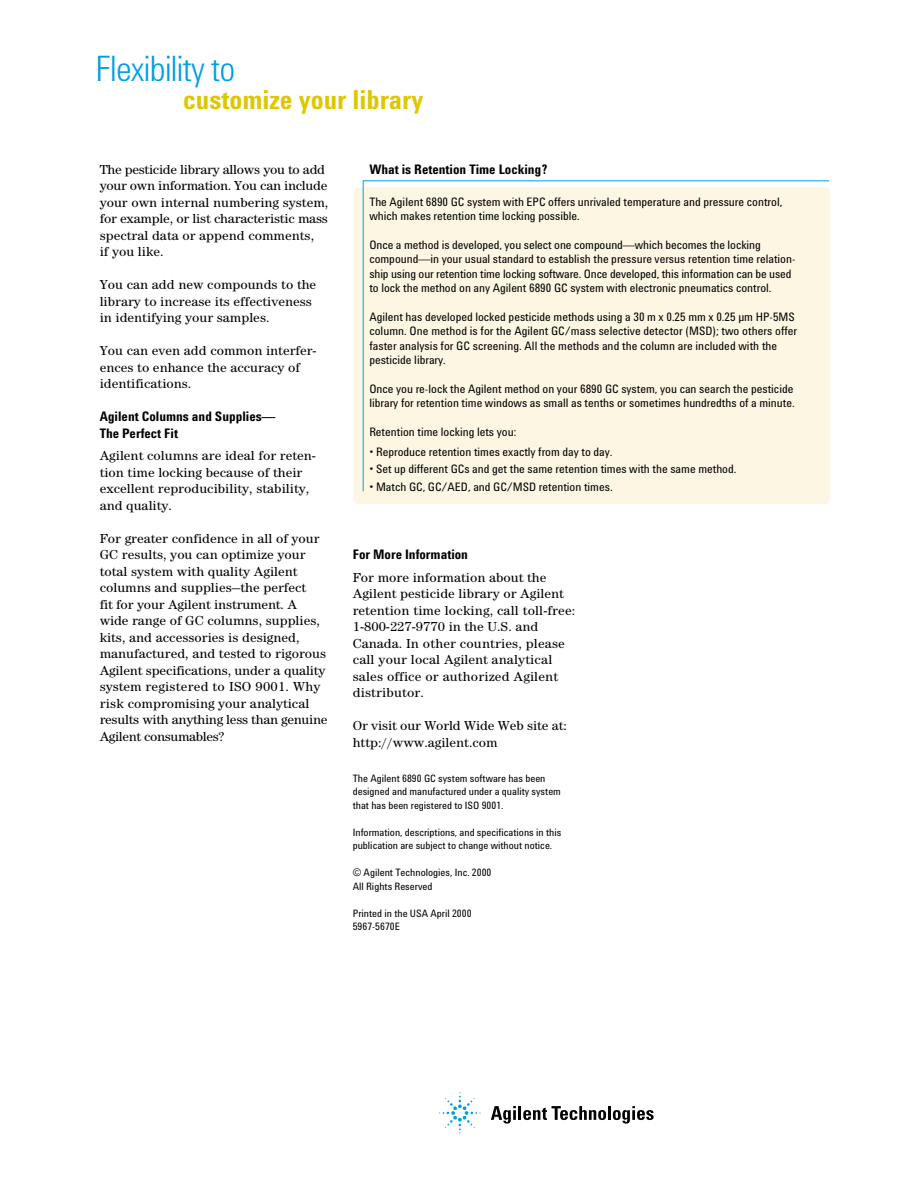
<style>
.page{position:relative;width:918px;height:1188px;background:#fff}
.page>*{position:absolute;margin:0;border:0;box-sizing:border-box;transform-origin:0 0}
.t1{font:300 36px "Agilent Cond";letter-spacing:-.02em;color:#009fe2}
.t2{font:700 27px "Agilent Cond";color:#dfc700}
.t3{font:13.5px/16.5px "Agilent Century ITC";color:#000}
.t4{font:700 13.5px/16.5px "Agilent Cond";color:#000}
.t5{font:12px/14.4px "Agilent Cond";color:#000}
.t6{font:10.5px/13.5px "Agilent Cond";color:#000}
</style>
<div class="page">
<svg style="left:491px;top:1106px;width:115px;height:18px"></svg>
<hr style="left:608px;top:1106px;width:3px;height:14px;background:#000">
<svg style="left:613px;top:1106px;width:41px;height:18px"></svg>
<svg style="left:439px;top:1092px;width:42px;height:42px"></svg>
<div style="left:354px;top:188px;width:476px;height:316px;background:#fcf6e3;border-radius:5px"></div>
<svg style="left:362px;top:180px;width:468px;height:312px"></svg>
<h1 class="t1" style="left:95px;top:55px;width:142px">Flexibility to</h1>
<h2 class="t2" style="left:183px;top:90px;width:242px">customize your library</h2>
<p class="t3" style="left:100px;top:162px;width:230px">The pesticide library allows you to add your own information. You can include your own internal numbering system, for example, or list characteristic mass spectral data or append comments,<br>if you like.</p>
<p class="t3" style="left:100px;top:278px;width:218px">You can add new compounds to the library to increase its effectiveness in identifying your samples.</p>
<p class="t3" style="left:100px;top:344px;width:219px">You can even add common interfer&shy;ences to enhance the accuracy of identifications.</p>
<p class="t4" style="left:100px;top:409px;width:177px">Agilent Columns and Supplies—<br>The Perfect Fit</p>
<p class="t3" style="left:100px;top:449px;width:218px">Agilent columns are ideal for reten&shy;tion time locking because of their excellent reproducibility, stability, and quality.</p>
<p class="t3" style="left:100px;top:531px;width:229px">For greater confidence in all of your GC results, you can optimize your total system with quality Agilent columns and supplies—the perfect<br>fit for your Agilent instrument. A wide range of GC columns, supplies, kits, and accessories is designed, manufactured, and tested to rigorous Agilent specifications, under a quality system registered to ISO 9001. Why risk compromising your analytical results with anything less than genuine Agilent consumables?</p>
<p class="t4" style="left:369px;top:162px;width:180px">What is Retention Time Locking?</p>
<p class="t5" style="left:369px;top:195px;width:414px">The Agilent 6890 GC system with EPC offers unrivaled temperature and pressure control, which makes retention time locking possible.</p>
<p class="t5" style="left:369px;top:238px;width:428px">Once a method is developed, you select one compound—which becomes the locking compound—in your usual standard to establish the pressure versus retention time relation&shy;ship using our retention time locking software. Once developed, this information can be used to lock the method on any Agilent 6890 GC system with electronic pneumatics control.</p>
<p class="t5" style="left:369px;top:310px;width:429px">Agilent has developed locked pesticide methods using a 30 m x 0.25 mm x 0.25 µm HP-5MS column. One method is for the Agilent GC/mass selective detector (MSD); two others offer faster analysis for GC screening. All the methods and the column are included with the pesticide library.</p>
<p class="t5" style="left:369px;top:382px;width:427px">Once you re-lock the Agilent method on your 6890 GC system, you can search the pesticide library for retention time windows as small as tenths or sometimes hundredths of a minute.</p>
<p class="t5" style="left:369px;top:426px;width:148px">Retention time locking lets you:</p>
<p class="t5" style="left:369px;top:445px;width:245px">• Reproduce retention times exactly from day to day.</p>
<p class="t5" style="left:369px;top:463px;width:369px">• Set up different GCs and get the same retention times with the same method.</p>
<p class="t5" style="left:369px;top:481px;width:245px">• Match GC, GC/AED, and GC/MSD retention times.</p>
<p class="t4" style="left:353px;top:547px;width:117px">For More Information</p>
<p class="t3" style="left:353px;top:570px;width:224px">For more information about the<br>Agilent pesticide library or Agilent retention time locking, call toll-free:<br>1-800-227-9770 in the U.S. and<br>Canada. In other countries, please call your local Agilent analytical sales office or authorized Agilent distributor.</p>
<p class="t3" style="left:353px;top:719px;width:216px">Or visit our World Wide Web site at: http://www.agilent.com</p>
<p class="t6" style="left:353px;top:772px;width:210px">The Agilent 6890 GC system software has been designed and manufactured under a quality system that has been registered to ISO 9001.</p>
<p class="t6" style="left:353px;top:826px;width:210px">Information, descriptions, and specifications in this publication are subject to change without notice.</p>
<p class="t6" style="left:353px;top:867px;width:140px">© Agilent Technologies, Inc. 2000<br>All Rights Reserved</p>
<p class="t6" style="left:353px;top:907px;width:120px">Printed in the USA April 2000<br>5967-5670E</p>
</div>
